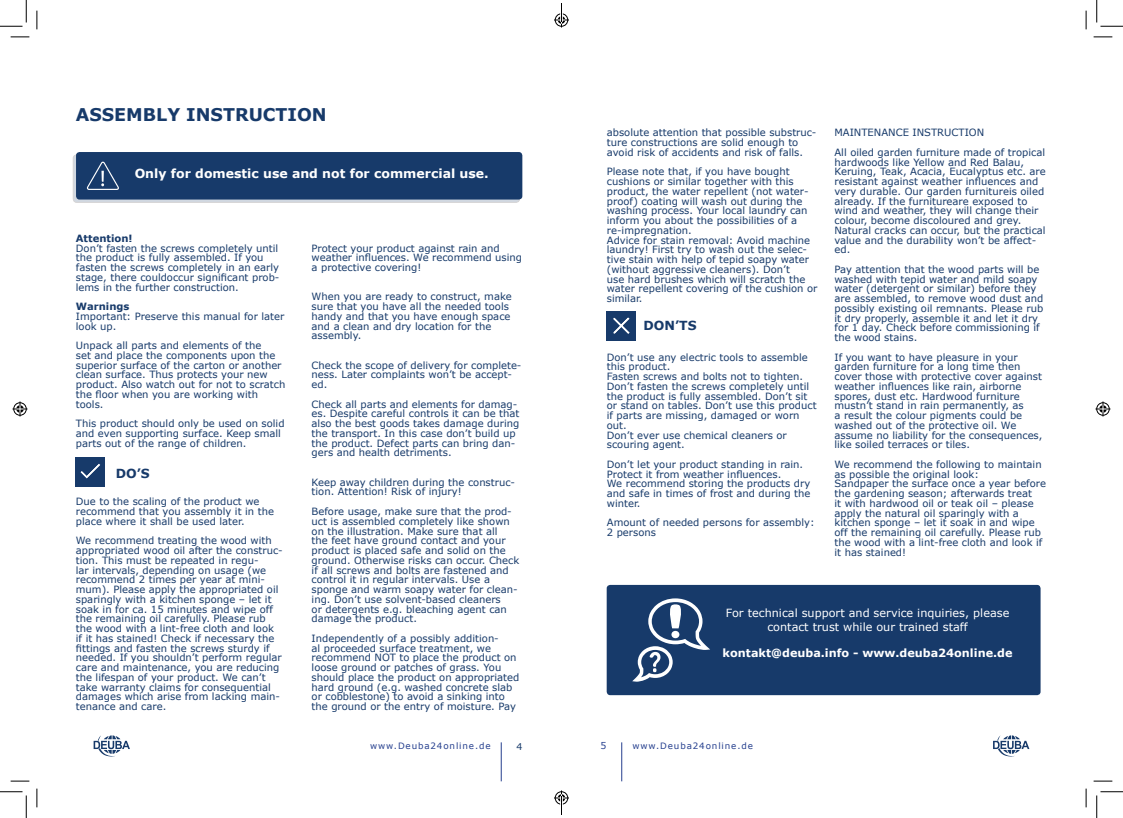
<style>
.page{position:relative;width:1123px;height:818px;background:#fff}
.page>*{position:absolute;margin:0;border:0;box-sizing:border-box;transform-origin:0 0}
.t1{font:700 17.5px "Verdana";color:#173a6a}
.t2{font:700 12.5px "Verdana";color:#fff}
.t3{font:700 12.5px "Verdana";color:#173a6a}
.t4{font:11.25px/13.8px "Verdana";color:#fff;text-align:center}
.t5{font:700 11.25px "Verdana";color:#fff}
.t6{font:10px/9.8px "Verdana";color:#173a6a}
.t7{font:700 10px "Verdana";color:#173a6a}
.t8{font:9.38px "Verdana";color:#173a6a}
.t9{font:9.38px "Verdana";color:#253f8e}
.t10{font:8.75px "Verdana";letter-spacing:.1em;color:#253f8e}
</style>
<div class="page">
<svg style="left:94px;top:735px;width:36px;height:21px"></svg>
<svg style="left:993px;top:735px;width:36px;height:21px"></svg>
<hr style="left:501px;top:742px;width:1px;height:39px;background:#253f8e">
<hr style="left:621px;top:742px;width:1px;height:39px;background:#253f8e">
<div style="left:73px;top:155px;width:447px;height:47px;border:1px solid #231f20;border-radius:4px"></div>
<div style="left:76px;top:152px;width:446px;height:48px;background:#173a6a;border-radius:4px"></div>
<svg style="left:87px;top:161px;width:32px;height:29px"></svg>
<div style="left:76px;top:458px;width:29px;height:29px;background:#173a6a"></div>
<svg style="left:80px;top:464px;width:20px;height:15px"></svg>
<div style="left:607px;top:311px;width:29px;height:29px;background:#173a6a"></div>
<svg style="left:613px;top:317px;width:17px;height:17px"></svg>
<div style="left:606px;top:585px;width:434px;height:110px;background:#173a6a;border-radius:4px"></div>
<svg style="left:632px;top:598px;width:78px;height:84px"></svg>
<svg style="left:11px;top:36px;width:18px;height:2px"></svg>
<svg style="left:1093px;top:36px;width:19px;height:2px"></svg>
<svg style="left:11px;top:780px;width:18px;height:2px"></svg>
<svg style="left:1093px;top:780px;width:19px;height:2px"></svg>
<svg style="left:36px;top:11px;width:2px;height:18px"></svg>
<svg style="left:36px;top:788px;width:2px;height:19px"></svg>
<svg style="left:1085px;top:11px;width:1px;height:18px"></svg>
<svg style="left:1085px;top:788px;width:1px;height:19px"></svg>
<svg style="left:0;top:0;width:27px;height:27px"></svg>
<svg style="left:0;top:791px;width:27px;height:27px"></svg>
<svg style="left:1096px;top:0;width:27px;height:27px"></svg>
<svg style="left:1096px;top:791px;width:27px;height:27px"></svg>
<svg style="left:13px;top:401px;width:15px;height:15px"></svg>
<svg style="left:1095px;top:401px;width:15px;height:15px"></svg>
<svg style="left:554px;top:3px;width:15px;height:24px"></svg>
<svg style="left:554px;top:790px;width:15px;height:25px"></svg>
<h1 class="t1" style="left:76px;top:108px;width:252px">ASSEMBLY INSTRUCTION</h1>
<p class="t2" style="left:135px;top:168px;width:355px">Only for domestic use and not for commercial use.</p>
<p class="t7" style="left:76px;top:234px;width:58px">Attention!</p>
<p class="t6" style="left:76px;top:244px;width:205px">Don’t fasten the screws completely until the product is fully assembled. If you fasten the screws completely in an early stage, there couldoccur significant prob&shy;lems in the further construction.</p>
<p class="t7" style="left:76px;top:303px;width:55px">Warnings</p>
<p class="t6" style="left:76px;top:312px;width:210px">Important: Preserve this manual for later look up.</p>
<p class="t6" style="left:76px;top:341px;width:211px">Unpack all parts and elements of the<br>set and place the components upon the superior surface of the carton or another clean surface. Thus protects your new product. Also watch out for not to scratch the floor when you are working with tools.</p>
<p class="t6" style="left:76px;top:419px;width:210px">This product should only be used on solid and even supporting surface. Keep small parts out of the range of children.</p>
<p class="t3" style="left:116px;top:468px;width:36px">DO’S</p>
<p class="t6" style="left:76px;top:497px;width:200px">Due to the scaling of the product we recommend that you assembly it in the place where it shall be used later.</p>
<p class="t6" style="left:76px;top:536px;width:208px">We recommend treating the wood with appropriated wood oil after the construc&shy;tion. This must be repeated in regu-<br>lar intervals, depending on usage (we recommend 2 times per year at mini&shy;mum). Please apply the appropriated oil sparingly with a kitchen sponge – let it soak in for ca. 15 minutes and wipe off the remaining oil carefully. Please rub the wood with a lint-free cloth and look if it has stained! Check if necessary the fittings and fasten the screws sturdy if needed. If you shouldn’t perform regular care and maintenance, you are reducing the lifespan of your product. We can’t take warranty claims for consequential damages which arise from lacking main&shy;tenance and care.</p>
<p class="t6" style="left:311px;top:244px;width:212px">Protect your product against rain and weather influences. We recommend using a protective covering!</p>
<p class="t6" style="left:311px;top:292px;width:202px">When you are ready to construct, make sure that you have all the needed tools handy and that you have enough space and a clean and dry location for the assembly.</p>
<p class="t6" style="left:311px;top:361px;width:211px">Check the scope of delivery for complete&shy;ness. Later complaints won’t be accept&shy;ed.</p>
<p class="t6" style="left:311px;top:400px;width:209px">Check all parts and elements for damag&shy;es. Despite careful controls it can be that also the best goods takes damage during the transport. In this case don’t build up the product. Defect parts can bring dan&shy;gers and health detriments.</p>
<p class="t6" style="left:311px;top:478px;width:205px">Keep away children during the construc&shy;tion. Attention! Risk of injury!</p>
<p class="t6" style="left:311px;top:507px;width:209px">Before usage, make sure that the prod&shy;uct is assembled completely like shown on the illustration. Make sure that all<br>the feet have ground contact and your product is placed safe and solid on the ground. Otherwise risks can occur. Check if all screws and bolts are fastened and control it in regular intervals. Use a sponge and warm soapy water for clean&shy;ing. Don’t use solvent-based cleaners<br>or detergents e.g. bleaching agent can damage the product.</p>
<p class="t6" style="left:311px;top:634px;width:209px">Independently of a possibly addition-<br>al proceeded surface treatment, we recommend NOT to place the product on loose ground or patches of grass. You should place the product on appropriated hard ground (e.g. washed concrete slab or cobblestone) to avoid a sinking into the ground or the entry of moisture. Pay</p>
<p class="t6" style="left:607px;top:128px;width:211px">absolute attention that possible substruc&shy;ture constructions are solid enough to avoid risk of accidents and risk of falls.</p>
<p class="t6" style="left:607px;top:167px;width:212px">Please note that, if you have bought cushions or similar together with this product, the water repellent (not water&shy;proof) coating will wash out during the washing process. Your local laundry can inform you about the possibilities of a re-impregnation.<br>Advice for stain removal: Avoid machine laundry! First try to wash out the selec&shy;tive stain with help of tepid soapy water (without aggressive cleaners). Don’t<br>use hard brushes which will scratch the water repellent covering of the cushion or similar.</p>
<p class="t3" style="left:643px;top:321px;width:55px">DON’TS</p>
<p class="t6" style="left:607px;top:353px;width:211px">Don’t use any electric tools to assemble this product.<br>Fasten screws and bolts not to tighten.<br>Don’t fasten the screws completely until the product is fully assembled. Don’t sit or stand on tables. Don’t use this product if parts are missing, damaged or worn out.<br>Don’t ever use chemical cleaners or scouring agent.</p>
<p class="t6" style="left:607px;top:460px;width:205px">Don’t let your product standing in rain.<br>Protect it from weather influences.<br>We recommend storing the products dry and safe in times of frost and during the winter.</p>
<p class="t6" style="left:607px;top:518px;width:209px">Amount of needed persons for assembly:<br>2 persons</p>
<p class="t6" style="left:834px;top:123px;width:212px;line-height:19.5px">MAINTENANCE INSTRUCTION<br>All oiled garden furniture made of tropical</p>
<p class="t6" style="left:834px;top:158px;width:213px">hardwoods like Yellow and Red Balau, Keruing, Teak, Acacia, Eucalyptus etc. are resistant against weather influences and very durable. Our garden furnitureis oiled already. If the furnitureare exposed to wind and weather, they will change their colour, become discoloured and grey.<br>Natural cracks can occur, but the practical value and the durability won’t be affect&shy;ed.</p>
<p class="t6" style="left:834px;top:265px;width:210px">Pay attention that the wood parts will be washed with tepid water and mild soapy water (detergent or similar) before they are assembled, to remove wood dust and possibly existing oil remnants. Please rub it dry properly, assemble it and let it dry for 1 day. Check before commissioning if the wood stains.</p>
<p class="t6" style="left:834px;top:353px;width:209px">If you want to have pleasure in your garden furniture for a long time then cover those with protective cover against weather influences like rain, airborne spores, dust etc. Hardwood furniture mustn’t stand in rain permanently, as<br>a result the colour pigments could be washed out of the protective oil. We assume no liability for the consequences, like soiled terraces or tiles.</p>
<p class="t6" style="left:834px;top:460px;width:213px">We recommend the following to maintain as possible the original look:<br>Sandpaper the surface once a year before the gardening season; afterwards treat<br>it with hardwood oil or teak oil – please apply the natural oil sparingly with a kitchen sponge – let it soak in and wipe off the remaining oil carefully. Please rub the wood with a lint-free cloth and look if it has stained!</p>
<p class="t4" style="left:726px;top:606px;width:285px">For technical support and service inquiries, please contact trust while our trained staff</p>
<p class="t5" style="left:722px;top:648px;width:291px">kontakt@deuba.info - www.deuba24online.de</p>
<p class="t10" style="left:370px;top:742px;width:122px">www.Deuba24online.de</p>
<p class="t8" style="left:516px;top:742px;width:7px">4</p>
<p class="t9" style="left:600px;top:741px;width:7px">5</p>
<p class="t10" style="left:632px;top:741px;width:122px">www.Deuba24online.de</p>
</div>
